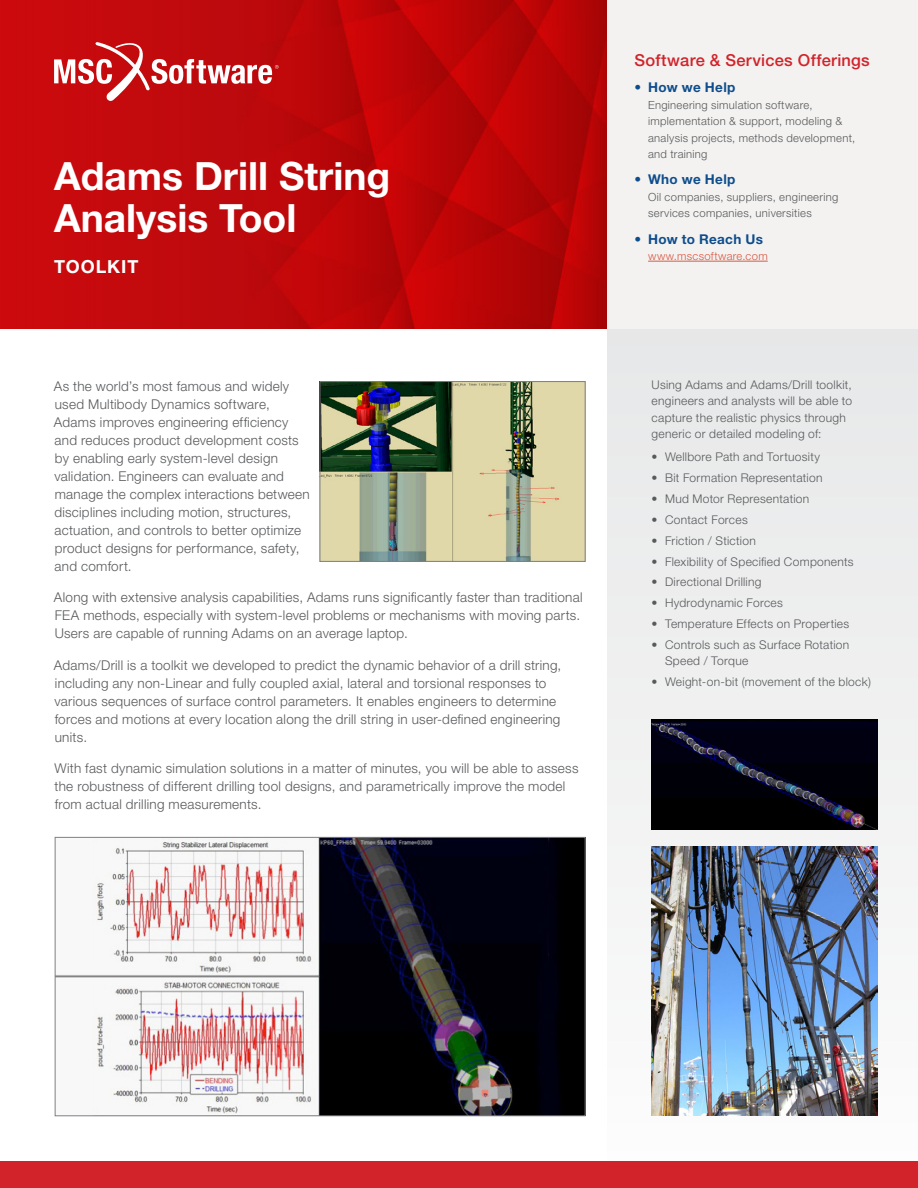
<style>
.page{position:relative;width:918px;height:1188px;background:#fff}
.page>*{position:absolute;margin:0;border:0;box-sizing:border-box;transform-origin:0 0}
.t1{font:700 39px/42px "Helvetica Neue LT Pro";color:#fff}
.t2{font:700 18px "Helvetica Neue LT Pro";letter-spacing:.05em;color:#fff}
.t3{font:500 16.5px "Helvetica Neue LT Pro";letter-spacing:.015em;color:#d2232a}
.t4{font:300 13.5px/18px "Helvetica Neue LT Pro";letter-spacing:.02em;color:#58595b}
.t5{font:700 13.5px "Helvetica Neue LT Pro";letter-spacing:.025em;color:#0e4d8c}
.t6{font:300 12px/16.5px "Helvetica Neue LT Pro";letter-spacing:.025em;color:#58595b}
.t7{font:300 11.25px/16.5px "Helvetica Neue LT Pro";letter-spacing:.025em;color:#58595b}
.t8{font:300 11.25px "Helvetica Neue LT Pro";letter-spacing:.03em;color:#d95943}
</style>
<div class="page">
<img style="left:0;top:0;width:608px;height:328px">
<div style="left:608px;top:328px;width:310px;height:860px;background:linear-gradient(to bottom,#e6e7e8,#fcfcfc)"></div>
<div style="left:608px;top:0;width:310px;height:328px;background:#f3f2f1"></div>
<div style="left:0;top:1161px;width:918px;height:27px;background:#d2232a"></div>
<hr style="left:648px;top:261px;width:120px;height:1px;background:#d95943">
<svg style="left:54px;top:41px;width:225px;height:61px"></svg>
<img style="left:652px;top:719px;width:225px;height:111px">
<img style="left:652px;top:847px;width:225px;height:269px">
<img style="left:322px;top:383px;width:261px;height:177px">
<div style="left:320px;top:381px;width:265px;height:181px;border:1px solid #807f83"></div>
<img style="left:57px;top:839px;width:526px;height:275px">
<div style="left:55px;top:837px;width:530px;height:279px;border:1px solid #807f83"></div>
<h1 class="t1" style="left:54px;top:154px;width:338px">Adams Drill String<br>Analysis Tool</h1>
<h2 class="t2" style="left:54px;top:255px;width:86px">TOOLKIT</h2>
<p class="t4" style="left:54px;top:377px;width:257px">As the world’s most famous and widely used Multibody Dynamics software, Adams improves engineering efficiency and reduces product development costs by enabling early system-level design validation. Engineers can evaluate and manage the complex interactions between disciplines including motion, structures, actuation, and controls to better optimize product designs for performance, safety, and comfort.</p>
<p class="t4" style="left:54px;top:588px;width:530px">Along with extensive analysis capabilities, Adams runs significantly faster than traditional<br>FEA methods, especially with system-level problems or mechanisms with moving parts.<br>Users are capable of running Adams on an average laptop.</p>
<p class="t4" style="left:54px;top:656px;width:509px">Adams/Drill is a toolkit we developed to predict the dynamic behavior of a drill string, including any non-Linear and fully coupled axial, lateral and torsional responses to various sequences of surface control parameters. It enables engineers to determine forces and motions at every location along the drill string in user-defined engineering units.</p>
<p class="t4" style="left:55px;top:759px;width:526px">With fast dynamic simulation solutions in a matter of minutes, you will be able to assess the robustness of different drilling tool designs, and parametrically improve the model from actual drilling measurements.</p>
<p class="t3" style="left:635px;top:50px;width:237px">Software &amp; Services Offerings</p>
<p class="t5" style="left:635px;top:79px;width:102px">• How we Help</p>
<p class="t7" style="left:648px;top:96px;width:209px">Engineering simulation software, implementation &amp; support, modeling &amp; analysis projects, methods development, and training</p>
<p class="t5" style="left:635px;top:171px;width:102px">• Who we Help</p>
<p class="t7" style="left:648px;top:188px;width:192px">Oil companies, suppliers, engineering services companies, universities</p>
<p class="t5" style="left:635px;top:230px;width:130px">• How to Reach Us</p>
<p class="t8" style="left:648px;top:249px;width:121px">www.mscsoftware.com</p>
<p class="t6" style="left:652px;top:376px;width:202px">Using Adams and Adams/Drill toolkit, engineers and analysts will be able to capture the realistic physics through generic or detailed modeling of:</p>
<p class="t6" style="left:652px;top:449px;width:170px">• Wellbore Path and Tortuosity</p>
<p class="t6" style="left:652px;top:470px;width:172px">• Bit Formation Representation</p>
<p class="t6" style="left:652px;top:490px;width:159px">• Mud Motor Representation</p>
<p class="t6" style="left:652px;top:511px;width:98px">• Contact Forces</p>
<p class="t6" style="left:652px;top:532px;width:106px">• Friction / Stiction</p>
<p class="t6" style="left:652px;top:553px;width:204px">• Flexibility of Specified Components</p>
<p class="t6" style="left:652px;top:574px;width:111px">• Directional Drilling</p>
<p class="t6" style="left:652px;top:594px;width:133px">• Hydrodynamic Forces</p>
<p class="t6" style="left:652px;top:615px;width:199px">• Temperature Effects on Properties</p>
<p class="t6" style="left:665px;top:636px;width:186px;text-indent:-14px">• Controls such as Surface Rotation<br>Speed / Torque</p>
<p class="t6" style="left:652px;top:673px;width:221px">• Weight-on-bit (movement of the block)</p>
</div>
